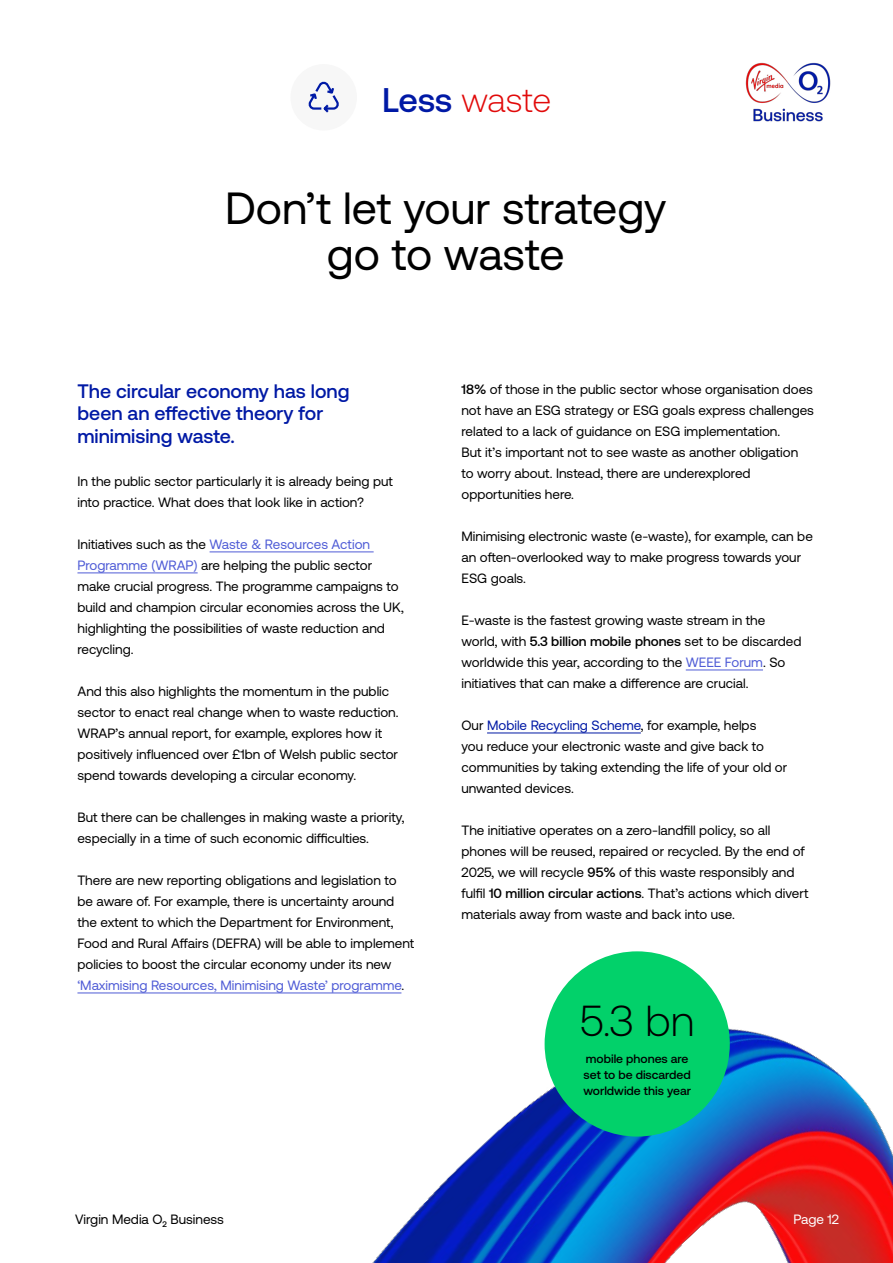
<style>
.page{position:relative;width:893px;height:1263px;background:#fff}
.page>*{position:absolute;margin:0;border:0;box-sizing:border-box;transform-origin:0 0}
.t1{font:45px/46.5px "Aeonik Pro";color:#000;text-align:center}
.t2{font:300 43.35px "Aeonik Pro";color:#000}
.t3{font:300 34.2px "Aeonik Pro";letter-spacing:-.01em;color:#e10a0a}
.t4{font:500 19.5px/22.5px "Aeonik Pro";color:#0019a5}
.t5{font:13.5px/21px "Aeonik Pro";color:#000}
.t6{font:13.5px "Aeonik Pro";color:#fff}
.t7{font:500 12.15px/16.2px "Aeonik Pro";color:#000}
.s1{font-weight:500;color:#0019a5}
.s2{color:#4f5cd6}
.s3{font-weight:500}
.s4{color:#0019a5}
</style>
<div class="page">
<img style="left:745px;top:62px;width:86px;height:60px">
<img style="left:315px;top:951px;width:578px;height:312px">
<hr style="left:210px;top:551px;width:164px;height:1px;background:#4f5cd6">
<hr style="left:77px;top:572px;width:121px;height:1px;background:#4f5cd6">
<hr style="left:77px;top:992px;width:324px;height:1px;background:#4f5cd6">
<div style="left:290px;top:64px;width:67px;height:67px;background:#f7f7f7;border-radius:50%"></div>
<svg style="left:308px;top:81px;width:31px;height:32px"></svg>
<hr style="left:686px;top:669px;width:77px;height:1px;background:#4f5cd6">
<hr style="left:487px;top:732px;width:154px;height:1px;background:#0019a5">
<div style="left:545px;top:951px;width:185px;height:185px;background:#02d16a;border-radius:50%"></div>
<h3 class="t3" style="left:382px;top:82px;width:171px"><span class="s1">Less</span> waste</h3>
<h1 class="t1" style="left:225px;top:185px;width:443px">Don’t let your strategy go to waste</h1>
<h3 class="t4" style="left:77px;top:380px;width:273px">The circular economy has long been an effective theory for minimising waste.</h3>
<p class="t5" style="left:77px;top:471px;width:317px">In the public sector particularly it is already being put into practice. What does that look like in action?</p>
<p class="t5" style="left:77px;top:534px;width:328px">Initiatives such as the <span class="s2">Waste &amp; Resources Action Programme (WRAP)</span> are helping the public sector make crucial progress. The programme campaigns to build and champion circular economies across the UK, highlighting the possibilities of waste reduction and recycling.</p>
<p class="t5" style="left:77px;top:681px;width:323px">And this also highlights the momentum in the public sector to enact real change when to waste reduction.<br>WRAP’s annual report, for example, explores how it positively influenced over £1bn of Welsh public sector spend towards developing a circular economy.</p>
<p class="t5" style="left:77px;top:807px;width:329px">But there can be challenges in making waste a priority, especially in a time of such economic difficulties.</p>
<p class="t5" style="left:77px;top:870px;width:338px">There are new reporting obligations and legislation to be aware of. For example, there is uncertainty around the extent to which the Department for Environment, Food and Rural Affairs (DEFRA) will be able to implement policies to boost the circular economy under its new <span class="s2">‘Maximising Resources, Minimising Waste’ programme</span>.</p>
<p class="t5" style="left:461px;top:379px;width:354px"><span class="s3">18%</span> of those in the public sector whose organisation does not have an ESG strategy or ESG goals express challenges related to a lack of guidance on ESG implementation.<br>But it’s important not to see waste as another obligation<br>to worry about. Instead, there are underexplored opportunities here.</p>
<p class="t5" style="left:461px;top:526px;width:353px">Minimising electronic waste (e-waste), for example, can be an often-overlooked way to make progress towards your<br>ESG goals.</p>
<p class="t5" style="left:461px;top:610px;width:341px">E-waste is the fastest growing waste stream in the world, with <span class="s3">5.3 billion mobile phones</span> set to be discarded worldwide this year, according to the <span class="s2">WEEE Forum</span>. So initiatives that can make a difference are crucial.</p>
<p class="t5" style="left:461px;top:715px;width:327px">Our <span class="s4">Mobile Recycling Scheme</span>, for example, helps<br>you reduce your electronic waste and give back to communities by taking extending the life of your old or unwanted devices.</p>
<p class="t5" style="left:461px;top:820px;width:349px">The initiative operates on a zero-landfill policy, so all phones will be reused, repaired or recycled. By the end of 2025, we will recycle <span class="s3">95%</span> of this waste responsibly and fulfil <span class="s3">10 million circular actions</span>. That’s actions which divert materials away from waste and back into use.</p>
<h2 class="t2" style="left:580px;top:997px;width:116px">5.3 bn</h2>
<p class="t7" style="left:583px;top:1050px;width:109px">mobile phones are set to be discarded worldwide this year</p>
<p class="t5" style="left:75px;top:1209px;width:150px">Virgin Media O<sub>2</sub> Business</p>
<p class="t6" style="left:793px;top:1212px;width:47px">Page 12</p>
</div>
